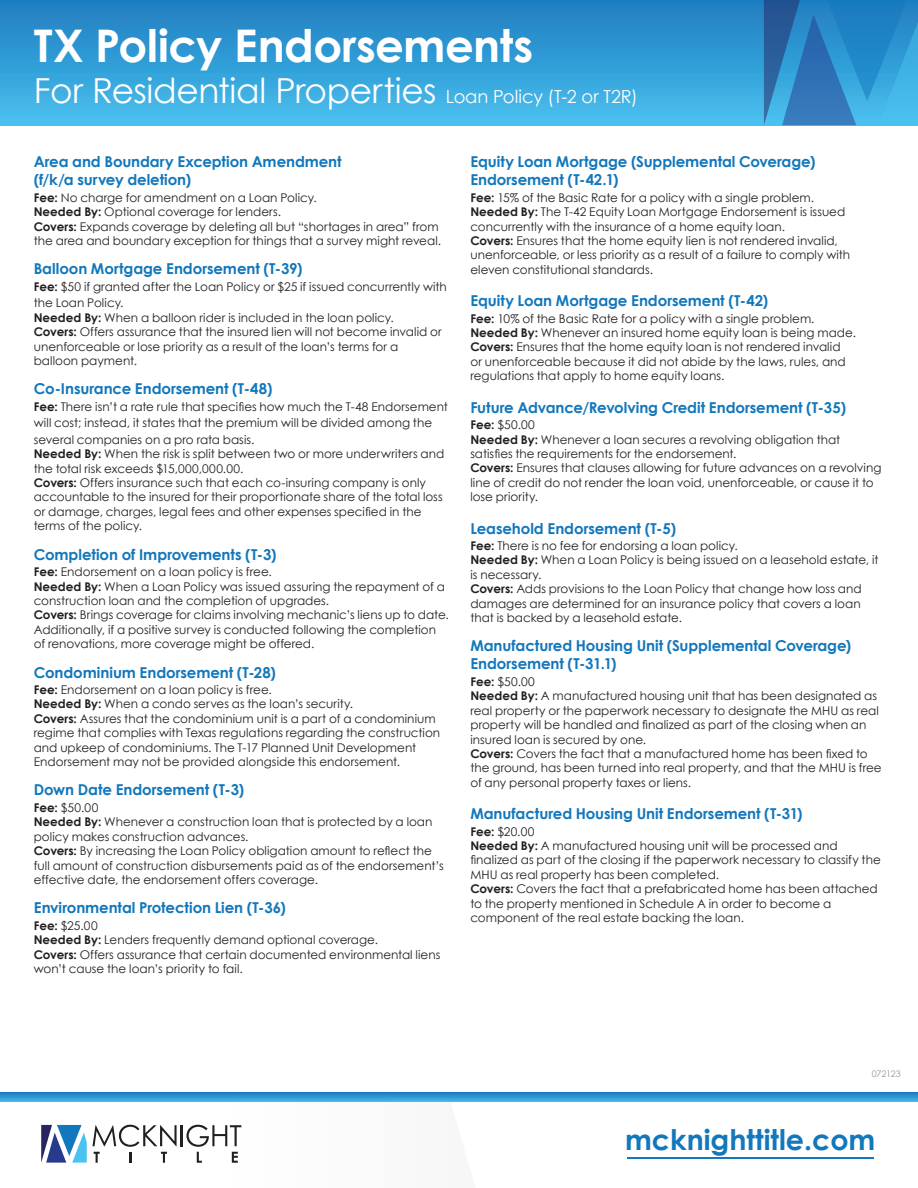
<style>
.page{position:relative;width:918px;height:1188px;background:#fff}
.page>*{position:absolute;margin:0;border:0;box-sizing:border-box;transform-origin:0 0}
.t1{font:700 45px "Century Gothic";letter-spacing:-.01em;color:#fff}
.t2{font:34.5px "Century Gothic";letter-spacing:-.01em;color:#fff}
.t3{font:700 28.5px "Century Gothic";color:#1277bc}
.t4{font:700 15px/18px "Century Gothic";letter-spacing:-.005em;color:#1277bc}
.t5{font:12px/14.4px "Century Gothic";color:#231f20}
.t6{font:9px "Century Gothic";letter-spacing:-.015em;color:#939598}
.s1{font-size:18px}
.s2{font-weight:700}
</style>
<div class="page">
<hr style="left:181px;top:1125px;width:2px;height:21px;background:#231f20">
<svg style="left:186px;top:1124px;width:56px;height:39px"></svg>
<svg style="left:41px;top:1125px;width:136px;height:38px"></svg>
<hr style="left:627px;top:1158px;width:247px;height:1px;background:#1277bc">
<svg style="left:0;top:1092px;width:918px;height:10px;background:#3099d4"></svg>
<div style="left:0;top:0;width:918px;height:125px;background:linear-gradient(to bottom,#1e7cc0,#48c1ef)"></div>
<svg style="left:764px;top:0;width:154px;height:126px;background:#2e8ac6"></svg>
<h1 class="t1" style="left:34px;top:12px;width:501px">TX Policy Endorsements</h1>
<h2 class="t2" style="left:34px;top:66px;width:605px">For Residential Properties <span class="s1">Loan Policy (T-2 or T2R)</span></h2>
<p class="t4" style="left:34px;top:152px;width:309px">Area and Boundary Exception Amendment (f/k/a survey deletion)</p>
<p class="t5" style="left:34px;top:190px;width:409px"><span class="s2">Fee:</span> No charge for amendment on a Loan Policy.<br><span class="s2">Needed By:</span> Optional coverage for lenders.<br><span class="s2">Covers:</span> Expands coverage by deleting all but “shortages in area” from the area and boundary exception for things that a survey might reveal.</p>
<p class="t4" style="left:34px;top:259px;width:270px">Balloon Mortgage Endorsement (T-39)</p>
<p class="t5" style="left:34px;top:278px;width:415px;line-height:16.5px"><span class="s2">Fee:</span> $50 if granted after the Loan Policy or $25 if issued concurrently with the Loan Policy.</p>
<p class="t5" style="left:34px;top:310px;width:410px"><span class="s2">Needed By:</span> When a balloon rider is included in the loan policy.<br><span class="s2">Covers:</span> Offers assurance that the insured lien will not become invalid or unenforceable or lose priority as a result of the loan’s terms for a balloon payment.</p>
<p class="t4" style="left:34px;top:379px;width:240px">Co-Insurance Endorsement (T-48)</p>
<p class="t5" style="left:34px;top:398px;width:416px;line-height:16.5px"><span class="s2">Fee:</span> There isn’t a rate rule that specifies how much the T-48 Endorsement will cost; instead, it states that the premium will be divided among the several companies on a pro rata basis.</p>
<p class="t5" style="left:34px;top:447px;width:412px"><span class="s2">Needed By:</span> When the risk is split between two or more underwriters and the total risk exceeds $15,000,000.00.<br><span class="s2">Covers:</span> Offers insurance such that each co-insuring company is only accountable to the insured for their proportionate share of the total loss or damage, charges, legal fees and other expenses specified in the terms of the policy.</p>
<p class="t4" style="left:34px;top:545px;width:244px">Completion of Improvements (T-3)</p>
<p class="t5" style="left:34px;top:564px;width:417px"><span class="s2">Fee:</span> Endorsement on a loan policy is free.<br><span class="s2">Needed By:</span> When a Loan Policy was issued assuring the repayment of a construction loan and the completion of upgrades.<br><span class="s2">Covers:</span> Brings coverage for claims involving mechanic’s liens up to date.<br>Additionally, if a positive survey is conducted following the completion of renovations, more coverage might be offered.</p>
<p class="t4" style="left:34px;top:662px;width:244px">Condominium Endorsement (T-28)</p>
<p class="t5" style="left:34px;top:682px;width:408px"><span class="s2">Fee:</span> Endorsement on a loan policy is free.<br><span class="s2">Needed By:</span> When a condo serves as the loan’s security.<br><span class="s2">Covers:</span> Assures that the condominium unit is a part of a condominium regime that complies with Texas regulations regarding the construction and upkeep of condominiums. The T-17 Planned Unit Development Endorsement may not be provided alongside this endorsement.</p>
<p class="t4" style="left:34px;top:780px;width:212px">Down Date Endorsement (T-3)</p>
<p class="t5" style="left:34px;top:800px;width:412px"><span class="s2">Fee:</span> $50.00<br><span class="s2">Needed By:</span> Whenever a construction loan that is protected by a loan policy makes construction advances.<br><span class="s2">Covers:</span> By increasing the Loan Policy obligation amount to reflect the full amount of construction disbursements paid as of the endorsement’s effective date, the endorsement offers coverage.</p>
<p class="t4" style="left:34px;top:898px;width:254px">Environmental Protection Lien (T-36)</p>
<p class="t5" style="left:34px;top:918px;width:408px"><span class="s2">Fee:</span> $25.00<br><span class="s2">Needed By:</span> Lenders frequently demand optional coverage.<br><span class="s2">Covers:</span> Offers assurance that certain documented environmental liens won’t cause the loan’s priority to fail.</p>
<p class="t4" style="left:470px;top:152px;width:347px">Equity Loan Mortgage (Supplemental Coverage)<br>Endorsement (T-42.1)</p>
<p class="t5" style="left:470px;top:190px;width:381px"><span class="s2">Fee:</span> 15% of the Basic Rate for a policy with a single problem.<br><span class="s2">Needed By:</span> The T-42 Equity Loan Mortgage Endorsement is issued concurrently with the insurance of a home equity loan.<br><span class="s2">Covers:</span> Ensures that the home equity lien is not rendered invalid, unenforceable, or less priority as a result of a failure to comply with eleven constitutional standards.</p>
<p class="t4" style="left:470px;top:291px;width:299px">Equity Loan Mortgage Endorsement (T-42)</p>
<p class="t5" style="left:470px;top:311px;width:387px"><span class="s2">Fee:</span> 10% of the Basic Rate for a policy with a single problem.<br><span class="s2">Needed By:</span> Whenever an insured home equity loan is being made.<br><span class="s2">Covers:</span> Ensures that the home equity loan is not rendered invalid<br>or unenforceable because it did not abide by the laws, rules, and regulations that apply to home equity loans.</p>
<p class="t4" style="left:470px;top:398px;width:377px">Future Advance/Revolving Credit Endorsement (T-35)</p>
<p class="t5" style="left:470px;top:417px;width:413px"><span class="s2">Fee:</span> $50.00<br><span class="s2">Needed By:</span> Whenever a loan secures a revolving obligation that satisfies the requirements for the endorsement.<br><span class="s2">Covers:</span> Ensures that clauses allowing for future advances on a revolving line of credit do not render the loan void, unenforceable, or cause it to lose priority.</p>
<p class="t4" style="left:470px;top:518px;width:207px">Leasehold Endorsement (T-5)</p>
<p class="t5" style="left:470px;top:538px;width:410px"><span class="s2">Fee:</span> There is no fee for endorsing a loan policy.<br><span class="s2">Needed By:</span> When a Loan Policy is being issued on a leasehold estate, it is necessary.<br><span class="s2">Covers:</span> Adds provisions to the Loan Policy that change how loss and damages are determined for an insurance policy that covers a loan that is backed by a leasehold estate.</p>
<p class="t4" style="left:470px;top:636px;width:382px">Manufactured Housing Unit (Supplemental Coverage)<br>Endorsement (T-31.1)</p>
<p class="t5" style="left:470px;top:674px;width:413px"><span class="s2">Fee:</span> $50.00<br><span class="s2">Needed By:</span> A manufactured housing unit that has been designated as real property or the paperwork necessary to designate the MHU as real property will be handled and finalized as part of the closing when an insured loan is secured by one.<br><span class="s2">Covers:</span> Covers the fact that a manufactured home has been fixed to the ground, has been turned into real property, and that the MHU is free of any personal property taxes or liens.</p>
<p class="t4" style="left:470px;top:804px;width:334px">Manufactured Housing Unit Endorsement (T-31)</p>
<p class="t5" style="left:470px;top:824px;width:412px"><span class="s2">Fee:</span> $20.00<br><span class="s2">Needed By:</span> A manufactured housing unit will be processed and finalized as part of the closing if the paperwork necessary to classify the MHU as real property has been completed.<br><span class="s2">Covers:</span> Covers the fact that a prefabricated home has been attached to the property mentioned in Schedule A in order to become a component of the real estate backing the loan.</p>
<p class="t6" style="left:872px;top:1067px;width:31px">072123</p>
<h3 class="t3" style="left:625px;top:1118px;width:252px">mcknighttitle.com</h3>
</div>
